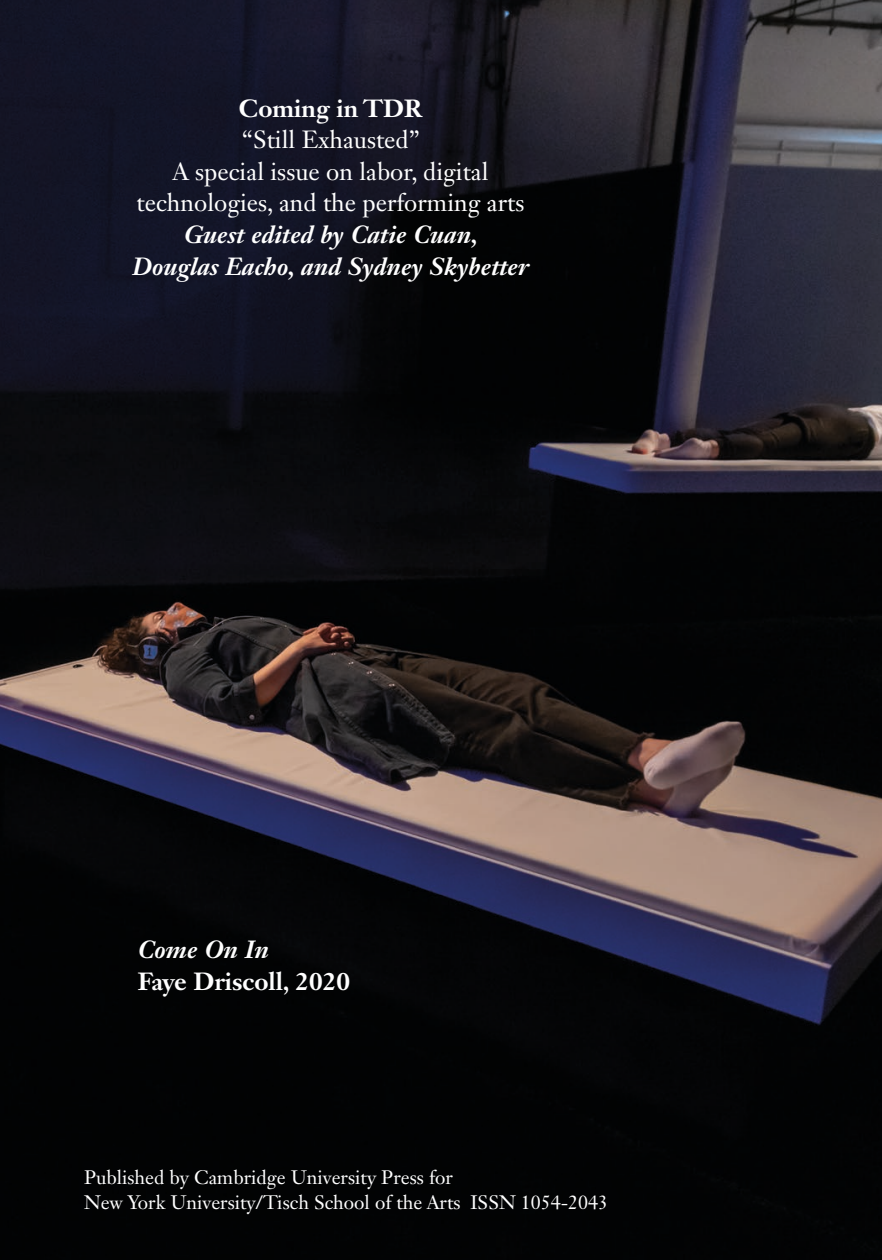
<style>
.page{position:relative;width:882px;height:1260px;background:#fff}
.page>*{position:absolute;margin:0;border:0;box-sizing:border-box;transform-origin:0 0}
.t1{font:24.5px/31.5px "Janson Text LT Std";color:#fff;text-align:center}
.t2{font:italic 700 24.5px/31.5px "Janson Text LT Std";color:#fff;text-align:center}
.t3{font:700 24.5px "Janson Text LT Std";color:#fff}
.t4{font:19.25px/24.5px "Janson Text LT Std";color:#fff}
</style>
<div class="page">
<img style="left:0;top:0;width:882px;height:1260px">
<p class="t3" style="left:239px;top:93px;width:185px">Coming in TDR</p>
<p class="t1" style="left:137px;top:124px;width:389px">“Still Exhausted”<br>A special issue on labor, digital technologies, and the performing arts</p>
<p class="t2" style="left:132px;top:219px;width:398px">Guest edited by Catie Cuan,<br>Douglas Eacho, and Sydney Skybetter</p>
<p class="t2" style="left:138px;top:934px;width:133px">Come On In</p>
<p class="t3" style="left:138px;top:965px;width:214px">Faye Driscoll, 2020</p>
<p class="t4" style="left:84px;top:1165px;width:526px">Published by Cambridge University Press for<br>New York University/Tisch School of the Arts ISSN 1054-2043</p>
</div>
